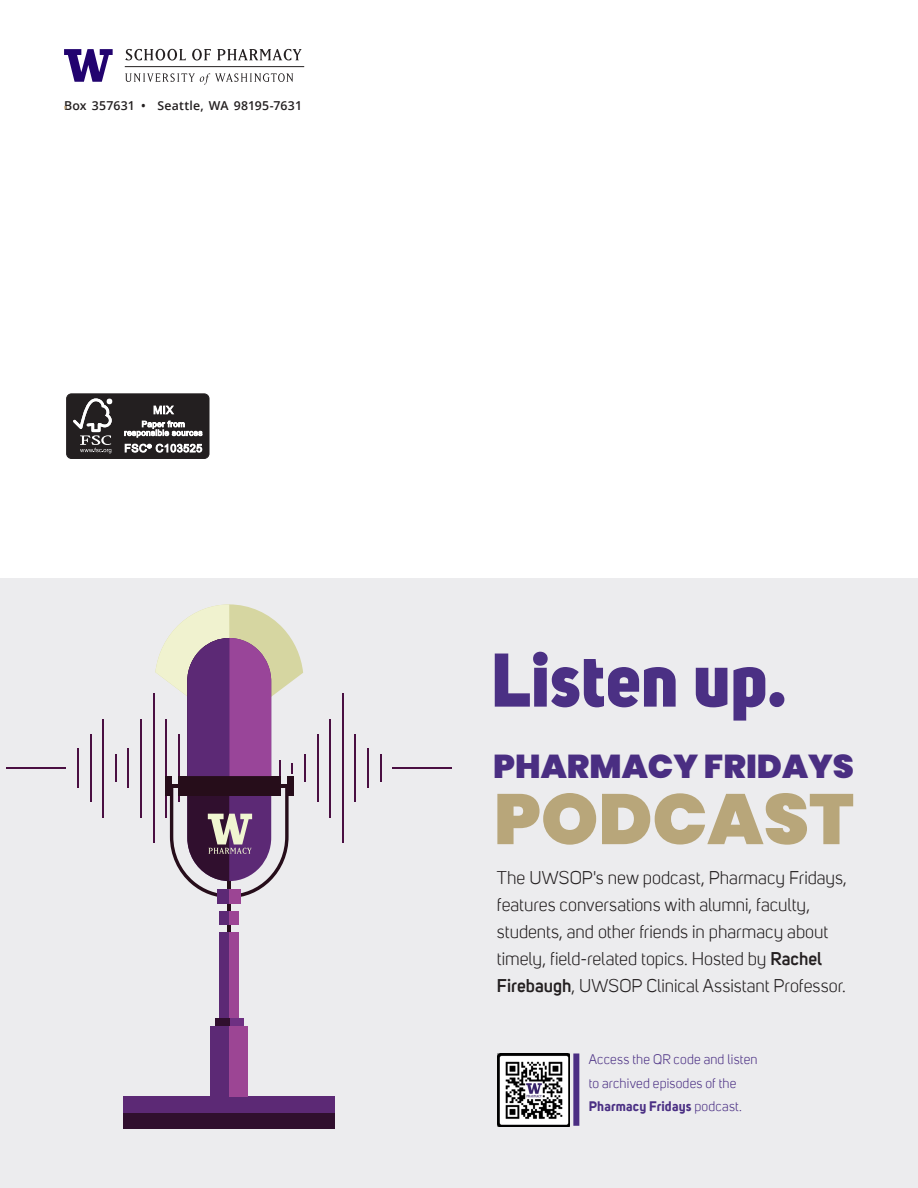
<style>
.page{position:relative;width:918px;height:1188px;background:#fff}
.page>*{position:absolute;margin:0;border:0;box-sizing:border-box;transform-origin:0 0}
.Text_Details{font:800 75px "Uni Sans";letter-spacing:-.01em;color:#4b3084}
.t1{font:900 71.1px "Poppins";color:#b8a67a}
.t2{font:900 33px "Poppins";color:#4a2e82}
.Intro_text_-_Italic{font:18px/27px "Uni Sans";color:#231f20}
.Text_Details-2{font:13.5px "Uni Sans";letter-spacing:.015em;color:#4b3084}
.Text_Details-3{font:700 13.5px "Uni Sans";letter-spacing:.015em;color:#4b3084}
.t3{font:600 12.3px "Open Sans";letter-spacing:.015em;color:#231f20}
.s1{font-weight:600}
.s2{font-weight:400}
</style>
<div class="page">
<div style="left:67px;top:394px;width:142px;height:64px;background:#231f20;border-radius:5px"></div>
<div style="left:66px;top:393px;width:143px;height:66px;border:1px solid #231f20;border-radius:5px"></div>
<svg style="left:73px;top:398px;width:39px;height:55px"></svg>
<svg style="left:124px;top:405px;width:79px;height:33px"></svg>
<svg style="left:125px;top:444px;width:77px;height:9px"></svg>
<svg style="left:125px;top:73px;width:168px;height:12px"></svg>
<hr style="left:125px;top:66px;width:179px;height:1px;background:#231f20">
<svg style="left:64px;top:49px;width:49px;height:33px"></svg>
<svg style="left:125px;top:49px;width:61px;height:12px"></svg>
<svg style="left:192px;top:49px;width:19px;height:12px"></svg>
<svg style="left:217px;top:49px;width:85px;height:11px"></svg>
<div style="left:0;top:579px;width:918px;height:609px;background:#ececee"></div>
<hr style="left:77px;top:748px;width:2px;height:40px;background:#4a0f42">
<hr style="left:90px;top:734px;width:1px;height:68px;background:#4a0f42">
<hr style="left:102px;top:719px;width:2px;height:99px;background:#4a0f42">
<svg style="left:115px;top:754px;width:1px;height:28px"></svg>
<hr style="left:128px;top:748px;width:1px;height:40px;background:#4a0f42">
<hr style="left:140px;top:719px;width:2px;height:99px;background:#4a0f42">
<hr style="left:153px;top:694px;width:1px;height:149px;background:#4a0f42">
<hr style="left:304px;top:754px;width:2px;height:28px;background:#4a0f42">
<hr style="left:317px;top:734px;width:1px;height:68px;background:#4a0f42">
<hr style="left:329px;top:719px;width:2px;height:99px;background:#4a0f42">
<hr style="left:342px;top:694px;width:1px;height:149px;background:#4a0f42">
<hr style="left:355px;top:734px;width:1px;height:68px;background:#4a0f42">
<hr style="left:367px;top:748px;width:2px;height:40px;background:#4a0f42">
<svg style="left:380px;top:754px;width:1px;height:28px"></svg>
<hr style="left:7px;top:767px;width:59px;height:2px;background:#4a0f42">
<hr style="left:393px;top:767px;width:59px;height:2px;background:#4a0f42">
<div style="left:124px;top:1113px;width:211px;height:16px;background:#300f2e"></div>
<div style="left:124px;top:1097px;width:211px;height:16px;background:#5c2975"></div>
<div style="left:210px;top:1026px;width:38px;height:71px;background:#9c4594"></div>
<div style="left:210px;top:1026px;width:19px;height:71px;background:#5c2975"></div>
<div style="left:219px;top:932px;width:20px;height:87px;background:#9c4594"></div>
<div style="left:219px;top:932px;width:10px;height:87px;background:#5c2975"></div>
<div style="left:215px;top:1019px;width:28px;height:7px;background:#6e3082"></div>
<div style="left:215px;top:1019px;width:14px;height:7px;background:#300f2e"></div>
<hr style="left:228px;top:881px;width:3px;height:51px;background:#260d1a">
<div style="left:219px;top:911px;width:20px;height:13px;background:#9c4594"></div>
<div style="left:219px;top:911px;width:10px;height:13px;background:#5c2975"></div>
<div style="left:218px;top:889px;width:23px;height:15px;background:#9c4594"></div>
<div style="left:218px;top:889px;width:11px;height:15px;background:#5c2975"></div>
<svg style="left:155px;top:604px;width:148px;height:294px"></svg>
<div style="left:573px;top:1053px;width:6px;height:73px;background:#4b2e83"></div>
<img style="left:497px;top:1053px;width:73px;height:74px">
<p class="t3" style="left:64px;top:97px;width:240px">Box 357631 • Seattle, WA 98195-7631</p>
<p class="Text_Details" style="left:491px;top:632px;width:298px">Listen up.</p>
<h3 class="t2" style="left:493px;top:748px;width:363px">PHARMACY FRIDAYS</h3>
<h2 class="t1" style="left:494px;top:778px;width:362px">PODCAST</h2>
<p class="Intro_text_-_Italic" style="left:497px;top:865px;width:351px">The UWSOP's new podcast, Pharmacy Fridays, features conversations with alumni, faculty, students, and other friends in pharmacy about timely, field-related topics. Hosted by <span class="s1">Rachel Firebaugh</span>, UWSOP Clinical Assistant Professor.</p>
<p class="Text_Details-2" style="left:589px;top:1052px;width:170px">Access the QR code and listen</p>
<p class="Text_Details-2" style="left:589px;top:1075px;width:149px">to archived episodes of the</p>
<p class="Text_Details-3" style="left:589px;top:1098px;width:155px">Pharmacy Fridays <span class="s2">podcast.</span></p>
</div>
